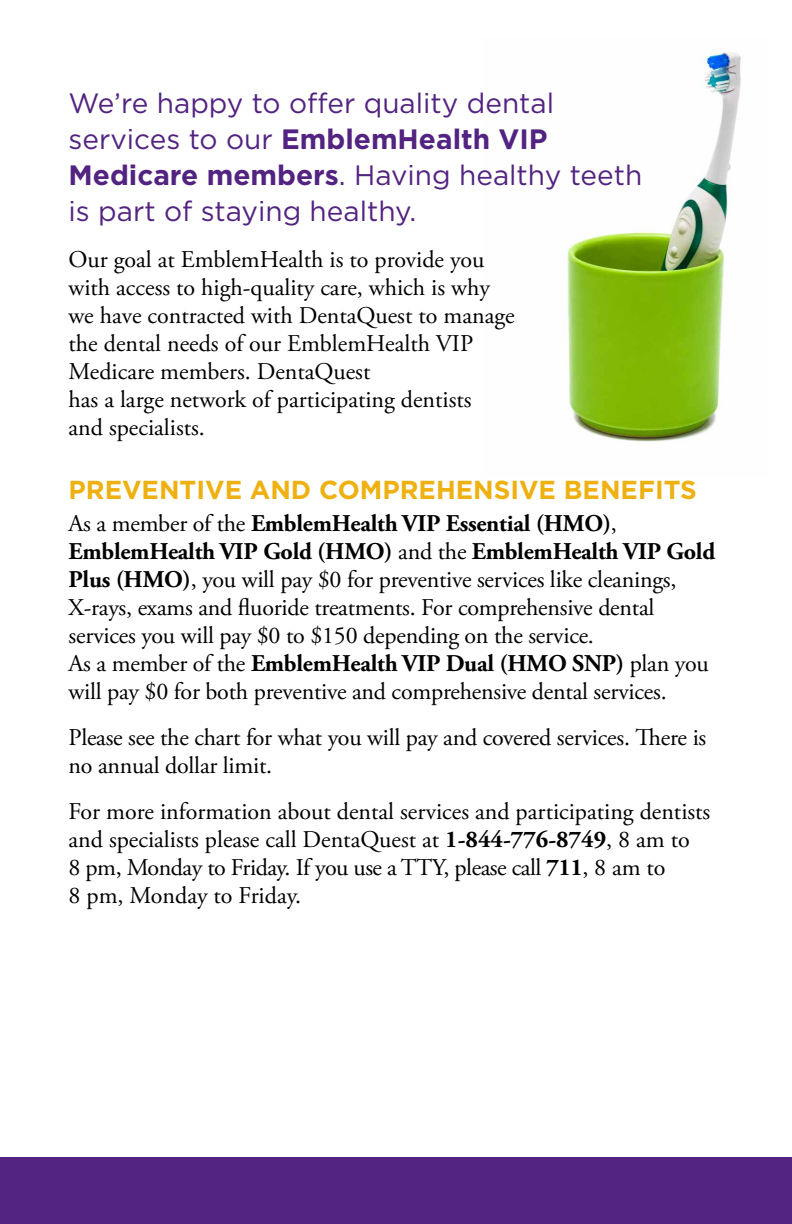
<style>
.page{position:relative;width:792px;height:1224px;background:#fff}
.page>*{position:absolute;margin:0;border:0;box-sizing:border-box;transform-origin:0 0}
.t1{font:28px/36px "Gotham";color:#522380}
.t2{font:700 26px "Gotham";color:#eeb111}
.t3{font:24px/28px "Adobe Garamond Pro";letter-spacing:-.005em;color:#000}
.s1{font-weight:700}
</style>
<div class="page">
<div style="left:0;top:1158px;width:792px;height:66px;background:#522380"></div>
<img style="left:567px;top:52px;width:174px;height:390px">
<p class="t1" style="left:69px;top:84px;width:575px">We’re happy to offer quality dental services to our <span class="s1">EmblemHealth VIP Medicare members</span>. Having healthy teeth is part of staying healthy.</p>
<p class="t3" style="left:69px;top:246px;width:448px">Our goal at EmblemHealth is to provide you with access to high-quality care, which is why we have contracted with DentaQuest to manage the dental needs of our EmblemHealth VIP Medicare members. DentaQuest<br>has a large network of participating dentists<br>and specialists.</p>
<p class="t2" style="left:69px;top:474px;width:630px">PREVENTIVE AND COMPREHENSIVE BENEFITS</p>
<p class="t3" style="left:69px;top:510px;width:648px">As a member of the <span class="s1">EmblemHealth VIP Essential (HMO)</span>, <span class="s1">EmblemHealth VIP Gold (HMO)</span> and the <span class="s1">EmblemHealth VIP Gold Plus (HMO)</span>, you will pay $0 for preventive services like cleanings, X-rays, exams and fluoride treatments. For comprehensive dental services you will pay $0 to $150 depending on the service.<br>As a member of the <span class="s1">EmblemHealth VIP Dual (HMO SNP)</span> plan you will pay $0 for both preventive and comprehensive dental services.</p>
<p class="t3" style="left:69px;top:724px;width:639px">Please see the chart for what you will pay and covered services. There is no annual dollar limit.</p>
<p class="t3" style="left:69px;top:798px;width:643px">For more information about dental services and participating dentists and specialists please call DentaQuest at <span class="s1">1-844-776-8749</span>, 8 am to<br>8 pm, Monday to Friday. If you use a TTY, please call <span class="s1">711</span>, 8 am to<br>8 pm, Monday to Friday.</p>
</div>
